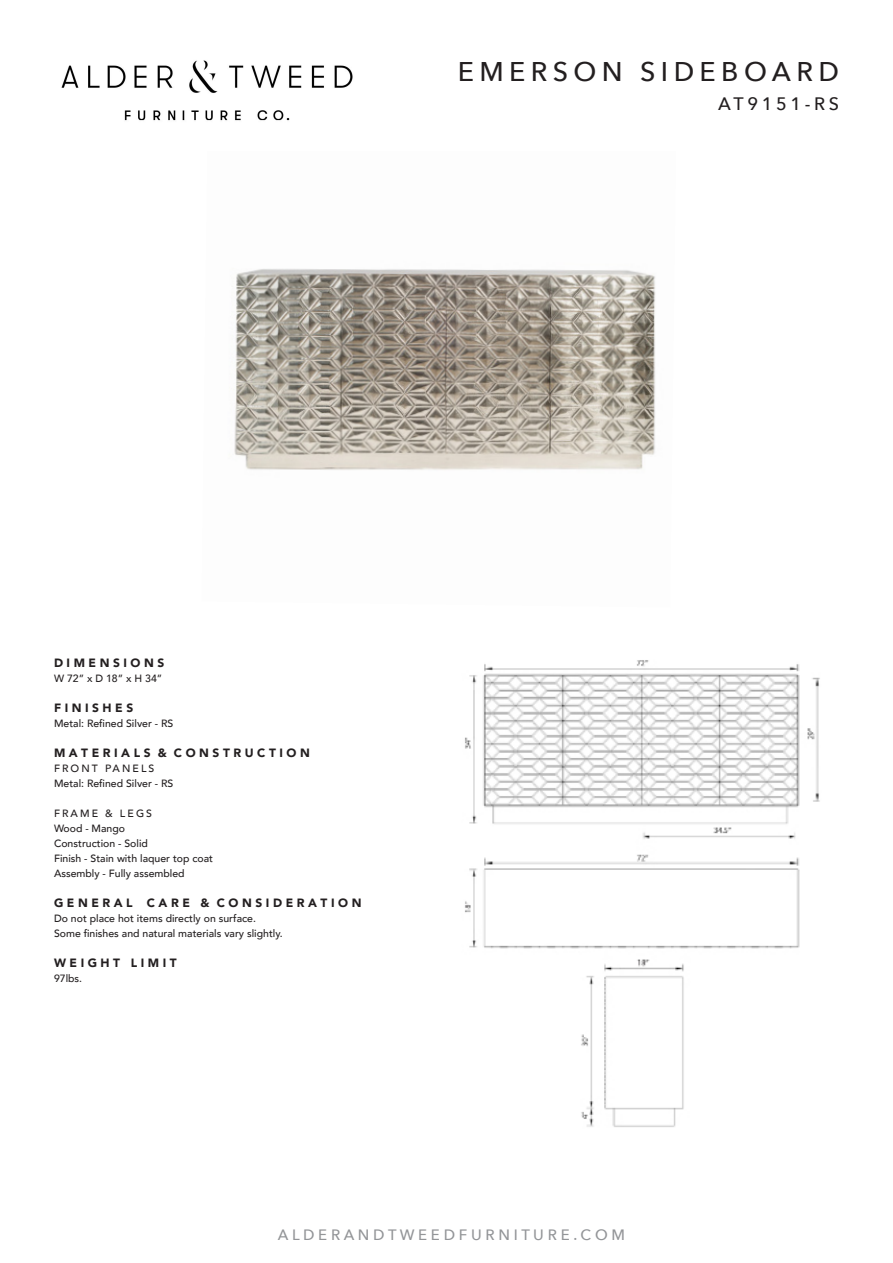
<style>
.page{position:relative;width:893px;height:1263px;background:#fff}
.page>*{position:absolute;margin:0;border:0;box-sizing:border-box;transform-origin:0 0}
.t1{font:500 27px "Avenir Next";letter-spacing:.2em;color:#231f20}
.t2{font:500 18px "Avenir Next";letter-spacing:.2em;color:#231f20}
.t3{font:500 15px "Avenir Next";color:#939598}
.t4{font:900 12px "Avenir";color:#231f20}
.t5{font:500 10.5px/15px "Avenir";color:#231f20}
.t6{font:500 10.5px "Avenir";letter-spacing:.2em;color:#231f20}
</style>
<div class="page">
<img style="left:61px;top:60px;width:292px;height:61px">
<img style="left:465px;top:660px;width:355px;height:467px">
<img style="left:234px;top:269px;width:422px;height:201px">
<p class="t1" style="left:458px;top:49px;width:383px">EMERSON SIDEBOARD</p>
<p class="t2" style="left:718px;top:88px;width:122px">AT9151-RS</p>
<p class="t4" style="left:54px;top:652px;width:112px">D I M E N S I O N S</p>
<p class="t5" style="left:54px;top:670px;width:110px">W 72” x D 18” x H 34”</p>
<p class="t4" style="left:54px;top:697px;width:81px">F I N I S H E S</p>
<p class="t5" style="left:54px;top:715px;width:121px">Metal: Refined Silver - RS</p>
<p class="t4" style="left:54px;top:742px;width:257px">M A T E R I A L S &amp; C O N S T R U C T I O N</p>
<p class="t6" style="left:54px;top:759px;width:102px">FRONT PANELS</p>
<p class="t5" style="left:54px;top:775px;width:121px">Metal: Refined Silver - RS</p>
<p class="t6" style="left:54px;top:804px;width:100px">FRAME &amp; LEGS</p>
<p class="t5" style="left:54px;top:820px;width:73px">Wood - Mango</p>
<p class="t5" style="left:54px;top:835px;width:161px">Construction - Solid<br>Finish - Stain with laquer top coat</p>
<p class="t5" style="left:54px;top:865px;width:132px">Assembly - Fully assembled</p>
<p class="t4" style="left:54px;top:892px;width:309px">G E N E R A L C A R E &amp; C O N S I D E R A T I O N</p>
<p class="t5" style="left:54px;top:910px;width:203px">Do not place hot items directly on surface.</p>
<p class="t5" style="left:54px;top:925px;width:230px">Some finishes and natural materials vary slightly.</p>
<p class="t4" style="left:54px;top:952px;width:124px">W E I G H T L I M I T</p>
<p class="t5" style="left:54px;top:970px;width:30px">97lbs.</p>
<h3 class="t3" style="left:278px;top:1222px;width:349px">A L D E R A N D T W E E D F U R N I T U R E . C O M</h3>
</div>
